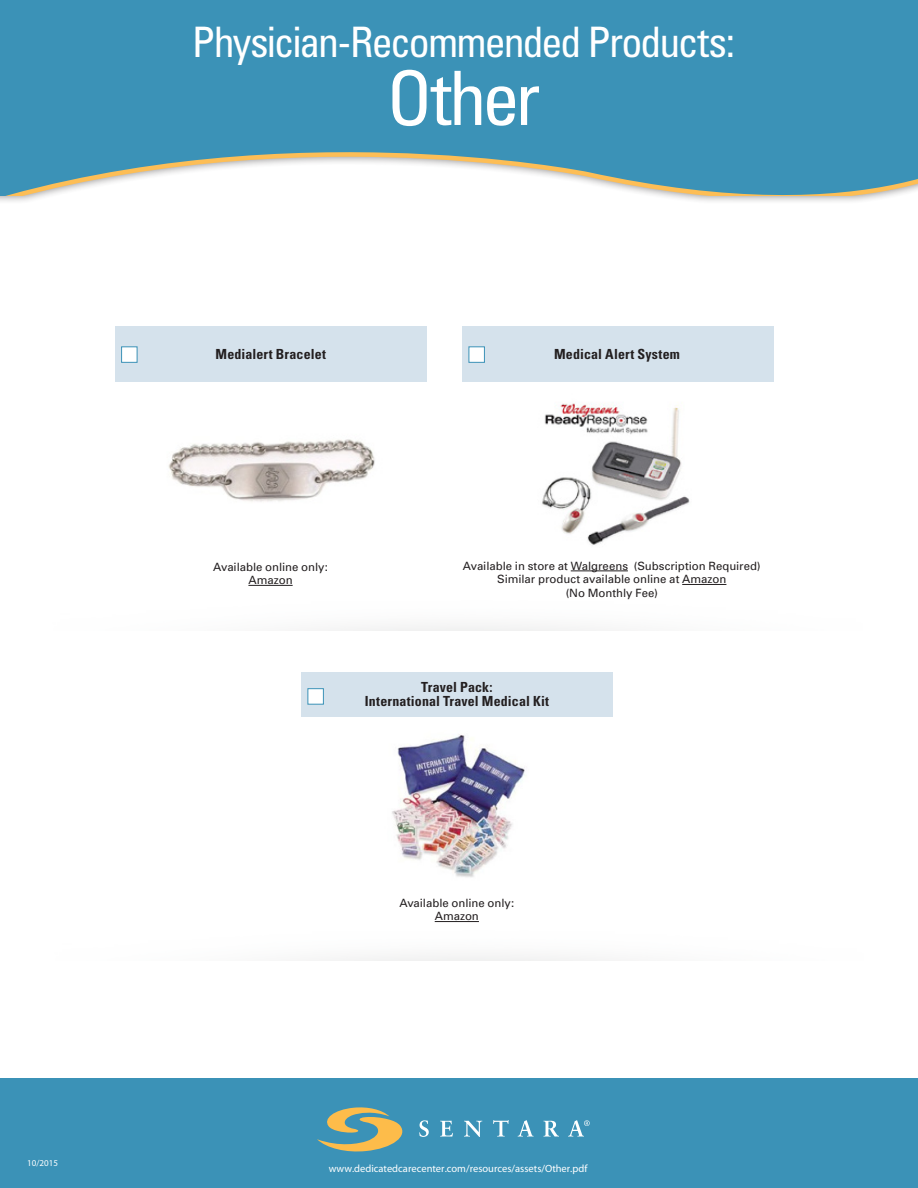
<style>
.page{position:relative;width:918px;height:1188px;background:#fff}
.page>*{position:absolute;margin:0;border:0;box-sizing:border-box;transform-origin:0 0}
.t1{font:condensed 75px "Univers";letter-spacing:-.045em;color:#fff}
.t2{font:condensed 42px "Univers";letter-spacing:-.045em;color:#fff}
.t3{font:700 condensed 13.95px/14px "Univers";letter-spacing:.01em;color:#231f20;text-align:center}
.t4{font:11.4px/13.6px "Univers";letter-spacing:-.005em;color:#231f20;text-align:center}
.t5{font:10.5px "Myriad";color:#fff}
.t6{font:9px "Myriad";color:#fff}
</style>
<div class="page">
<div style="left:0;top:0;width:918px;height:204px;background:#231f20;opacity:.47"></div>
<svg style="left:0;top:0;width:918px;height:195px;background:#519cbb"></svg>
<div style="left:0;top:0;width:457px;height:14px;background:#3b92b7"></div>
<div style="left:0;top:1078px;width:918px;height:110px;background:#3b92b7"></div>
<svg style="left:419px;top:1120px;width:10px;height:17px"></svg>
<svg style="left:440px;top:1121px;width:13px;height:16px"></svg>
<svg style="left:464px;top:1121px;width:18px;height:16px"></svg>
<svg style="left:493px;top:1120px;width:16px;height:17px"></svg>
<svg style="left:518px;top:1120px;width:16px;height:17px"></svg>
<svg style="left:544px;top:1121px;width:15px;height:16px"></svg>
<svg style="left:317px;top:1107px;width:86px;height:44px"></svg>
<svg style="left:568px;top:1120px;width:22px;height:17px"></svg>
<div style="left:115px;top:326px;width:311px;height:56px;background:#d5e2ec"></div>
<div style="left:301px;top:672px;width:311px;height:44px;background:#d5e2ec"></div>
<div style="left:462px;top:326px;width:311px;height:56px;background:#d5e2ec"></div>
<div style="left:121px;top:347px;width:16px;height:16px;background:#fff;border:1px solid #3b92b7"></div>
<div style="left:308px;top:688px;width:16px;height:16px;background:#fff;border:1px solid #3b92b7"></div>
<div style="left:469px;top:347px;width:16px;height:16px;background:#fff;border:1px solid #3b92b7"></div>
<hr style="left:248px;top:585px;width:45px;height:1px;background:#231f20">
<hr style="left:435px;top:921px;width:44px;height:1px;background:#231f20">
<hr style="left:571px;top:571px;width:57px;height:1px;background:#231f20">
<hr style="left:682px;top:584px;width:44px;height:1px;background:#231f20">
<img style="left:168px;top:439px;width:207px;height:63px">
<img style="left:392px;top:734px;width:134px;height:143px">
<img style="left:542px;top:403px;width:148px;height:142px">
<p class="t6" style="left:27px;top:1158px;width:32px">10/2015</p>
<p class="t2" style="left:192px;top:15px;width:545px">Physician-Recommended Products:</p>
<p class="t1" style="left:387px;top:51px;width:155px">Other</p>
<p class="t3" style="left:216px;top:347px;width:112px">Medialert Bracelet</p>
<p class="t3" style="left:554px;top:347px;width:127px">Medical Alert System</p>
<p class="t4" style="left:213px;top:560px;width:116px">Available online only:</p>
<p class="t4" style="left:248px;top:573px;width:46px">Amazon</p>
<p class="t4" style="left:463px;top:559px;width:299px">Available in store at Walgreens (Subscription Required)</p>
<p class="t4" style="left:497px;top:572px;width:231px">Similar product available online at Amazon (No Monthly Fee)</p>
<p class="t3" style="left:365px;top:680px;width:186px">Travel Pack:<br>International Travel Medical Kit</p>
<p class="t4" style="left:399px;top:896px;width:116px">Available online only:</p>
<p class="t4" style="left:435px;top:909px;width:46px">Amazon</p>
<p class="t5" style="left:329px;top:1164px;width:260px">www.dedicatedcarecenter.com/resources/assets/Other.pdf</p>
</div>
